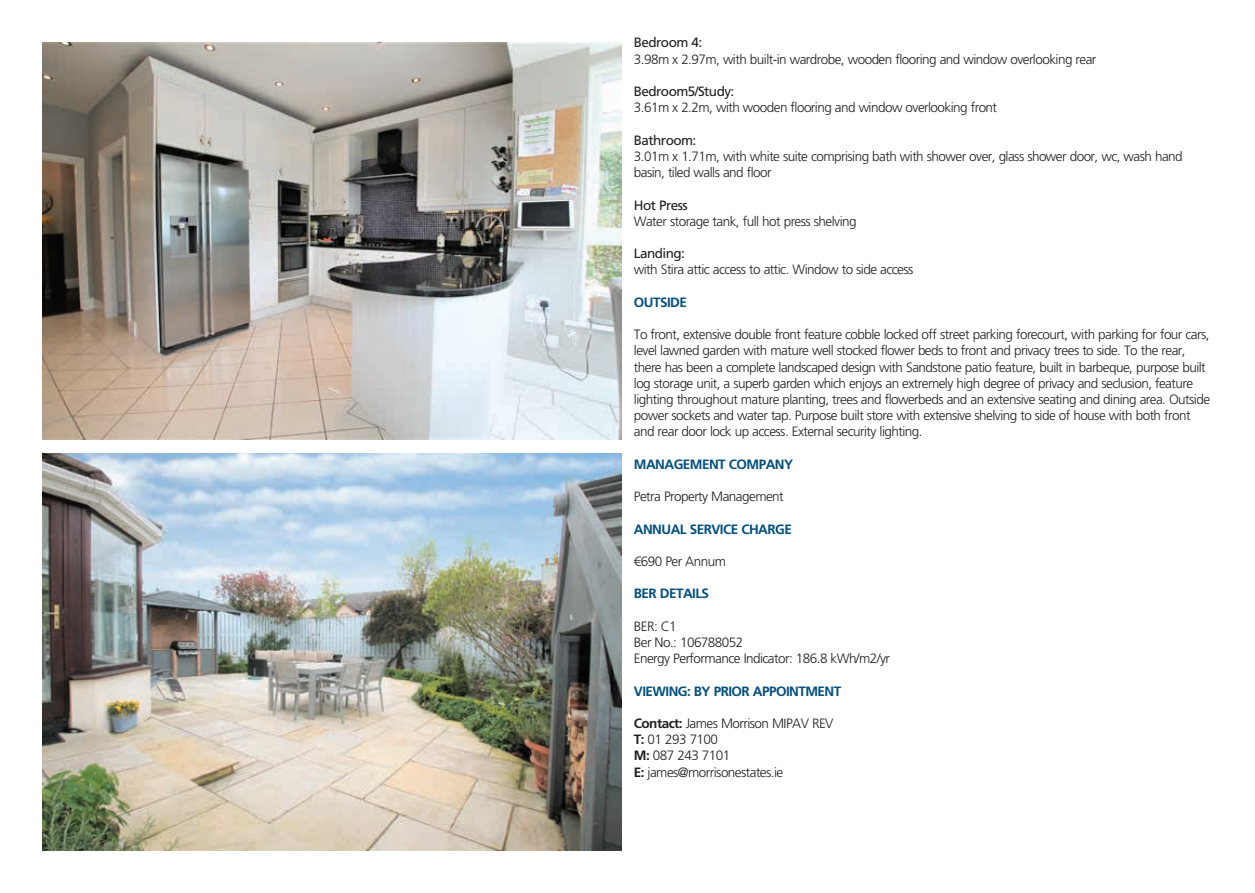
<style>
.page{position:relative;width:1255px;height:893px;background:#fff}
.page>*{position:absolute;margin:0;border:0;box-sizing:border-box;transform-origin:0 0}
.t1{font:300 13.5px/16.2px "Frutiger LT Std";letter-spacing:-.04em;color:#231f20}
.t2{font:700 13.5px "Frutiger LT Std";letter-spacing:-.04em;color:#034f7d}
.t3{font:13.5px "Frutiger LT Std";letter-spacing:-.04em;color:#231f20}
.s1{font-weight:700}
</style>
<div class="page">
<img style="left:43px;top:43px;width:578px;height:396px">
<img style="left:43px;top:454px;width:578px;height:396px">
<p class="t3" style="left:634px;top:35px;width:70px">Bedroom 4:</p>
<p class="t1" style="left:634px;top:51px;width:464px">3.98m x 2.97m, with built-in wardrobe, wooden flooring and window overlooking rear</p>
<p class="t3" style="left:634px;top:83px;width:102px">Bedroom5/Study:</p>
<p class="t1" style="left:634px;top:100px;width:365px">3.61m x 2.2m, with wooden flooring and window overlooking front</p>
<p class="t3" style="left:634px;top:132px;width:64px">Bathroom:</p>
<p class="t1" style="left:634px;top:148px;width:550px">3.01m x 1.71m, with white suite comprising bath with shower over, glass shower door, wc, wash hand basin, tiled walls and floor</p>
<p class="t3" style="left:634px;top:197px;width:55px">Hot Press</p>
<p class="t1" style="left:634px;top:213px;width:224px">Water storage tank, full hot press shelving</p>
<p class="t3" style="left:634px;top:245px;width:52px">Landing:</p>
<p class="t1" style="left:634px;top:262px;width:281px">with Stira attic access to attic. Window to side access</p>
<p class="t2" style="left:634px;top:294px;width:55px">OUTSIDE</p>
<p class="t1" style="left:634px;top:327px;width:577px">To front, extensive double front feature cobble locked off street parking forecourt, with parking for four cars, level lawned garden with mature well stocked flower beds to front and privacy trees to side. To the rear, there has been a complete landscaped design with Sandstone patio feature, built in barbeque, purpose built log storage unit, a superb garden which enjoys an extremely high degree of privacy and seclusion, feature lighting throughout mature planting, trees and flowerbeds and an extensive seating and dining area. Outside power sockets and water tap. Purpose built store with extensive shelving to side of house with both front and rear door lock up access. External security lighting.</p>
<p class="t2" style="left:634px;top:456px;width:161px">MANAGEMENT COMPANY</p>
<p class="t1" style="left:634px;top:489px;width:151px">Petra Property Management</p>
<p class="t2" style="left:634px;top:521px;width:159px">ANNUAL SERVICE CHARGE</p>
<p class="t1" style="left:634px;top:553px;width:94px">€690 Per Annum</p>
<p class="t2" style="left:634px;top:586px;width:77px">BER DETAILS</p>
<p class="t1" style="left:634px;top:618px;width:258px">BER: C1<br>Ber No.: 106788052<br>Energy Performance Indicator: 186.8 kWh/m2/yr</p>
<p class="t2" style="left:634px;top:683px;width:209px">VIEWING: BY PRIOR APPOINTMENT</p>
<p class="t1" style="left:634px;top:715px;width:201px"><span class="s1">Contact:</span> James Morrison MIPAV REV<br><span class="s1">T:</span> 01 293 7100<br><span class="s1">M:</span> 087 243 7101<br><span class="s1">E:</span> james@morrisonestates.ie</p>
</div>
